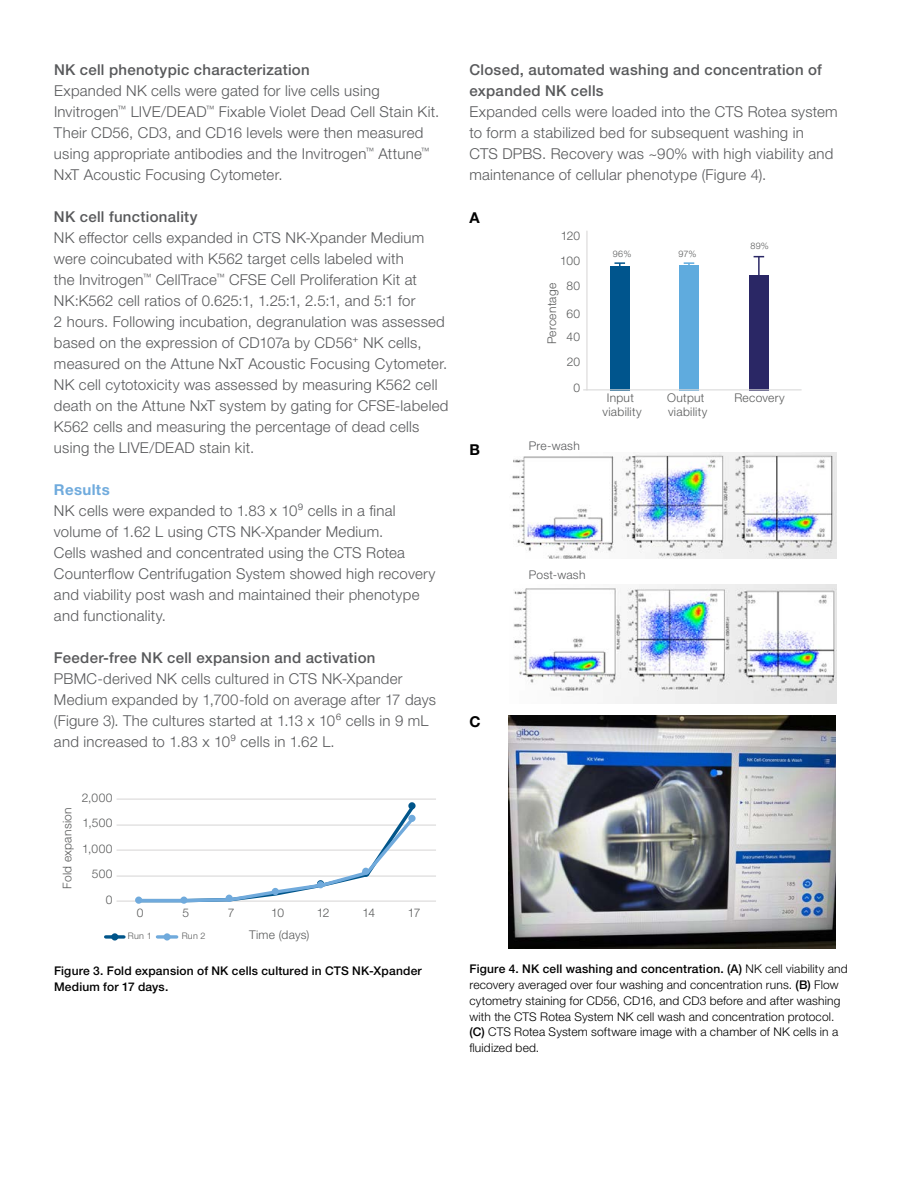
<style>
.page{position:relative;width:918px;height:1188px;background:#fff}
.page>*{position:absolute;margin:0;border:0;box-sizing:border-box;transform-origin:0 0}
.t1{font:300 15px/21px "Helvetica Neue LTW1 G";letter-spacing:.015em;color:#58595b}
.t2{font:500 15px/21px "Helvetica Neue LTW1 G";letter-spacing:.02em;color:#58595b}
.t3{font:700 15px "Helvetica Neue LTW1 G";letter-spacing:.025em;color:#70abdd}
.t4{font:700 15px "Helvetica Neue LTW1 G";color:#000}
.t5{font:300 12px/15.8px "Helvetica Neue LTW1 G";letter-spacing:.015em;color:#000}
.t6{font:300 12px/13.5px "Helvetica Neue LTW1 G";letter-spacing:.025em;color:#595a5a;text-align:center}
.t7{font:500 12px/15.8px "Helvetica Neue LTW1 G";letter-spacing:.015em;color:#000}
.t8{font:300 12px "Helvetica Neue LTW1 G";letter-spacing:.02em;color:#58595b}
.t9{font:300 9px "Helvetica Neue LTW1 G";letter-spacing:.035em;color:#595a5a}
.s1{font-weight:500}
</style>
<div class="page">
<hr style="left:117px;top:876px;width:319px;height:1px;background:#dad9d9">
<hr style="left:117px;top:850px;width:319px;height:1px;background:#dad9d9">
<hr style="left:117px;top:825px;width:319px;height:1px;background:#dad9d9">
<hr style="left:117px;top:799px;width:319px;height:1px;background:#dad9d9">
<hr style="left:117px;top:901px;width:319px;height:1px;background:#dad9d9">
<div style="left:408px;top:802px;width:8px;height:7px;border:3px solid #00558a;border-radius:50%"></div>
<div style="left:135px;top:897px;width:7px;height:7px;border:3px solid #70aadc;border-radius:50%"></div>
<svg style="left:136px;top:803px;width:281px;height:101px"></svg>
<div style="left:408px;top:815px;width:8px;height:7px;border:3px solid #70aadc;border-radius:50%"></div>
<svg style="left:106px;top:935px;width:18px;height:4px"></svg>
<div style="left:111px;top:933px;width:7px;height:8px;border:3px solid #00558a;border-radius:50%"></div>
<svg style="left:157px;top:935px;width:20px;height:4px"></svg>
<div style="left:163px;top:933px;width:8px;height:8px;border:3px solid #70aadc;border-radius:50%"></div>
<img style="left:512px;top:452px;width:324px;height:107px">
<img style="left:509px;top:716px;width:326px;height:232px">
<div style="left:610px;top:266px;width:20px;height:124px;background:#00558d"></div>
<svg style="left:615px;top:262px;width:10px;height:4px"></svg>
<div style="left:679px;top:265px;width:20px;height:125px;background:#5fabde"></div>
<svg style="left:684px;top:262px;width:10px;height:3px"></svg>
<div style="left:750px;top:275px;width:19px;height:115px;background:#2a2765"></div>
<hr style="left:758px;top:257px;width:2px;height:20px;background:#2a2765">
<hr style="left:583px;top:389px;width:219px;height:1px;background:#dad9d9">
<hr style="left:586px;top:231px;width:2px;height:159px;background:#dad9d9">
<img style="left:513px;top:584px;width:323px;height:119px">
<p class="t2" style="left:54px;top:59px;width:257px">NK cell phenotypic characterization</p>
<p class="t1" style="left:54px;top:80px;width:387px">Expanded NK cells were gated for live cells using Invitrogen<sup>™</sup> LIVE/DEAD<sup>™</sup> Fixable Violet Dead Cell Stain Kit.<br>Their CD56, CD3, and CD16 levels were then measured using appropriate antibodies and the Invitrogen<sup>™</sup> Attune<sup>™ </sup>NxT Acoustic Focusing Cytometer.</p>
<p class="t2" style="left:54px;top:206px;width:145px">NK cell functionality</p>
<p class="t1" style="left:54px;top:227px;width:396px">NK effector cells expanded in CTS NK-Xpander Medium were coincubated with K562 target cells labeled with<br>the Invitrogen<sup>™</sup> CellTrace<sup>™</sup> CFSE Cell Proliferation Kit at NK:K562 cell ratios of 0.625:1, 1.25:1, 2.5:1, and 5:1 for<br>2 hours. Following incubation, degranulation was assessed based on the expression of CD107a by CD56⁺ NK cells, measured on the Attune NxT Acoustic Focusing Cytometer.<br>NK cell cytotoxicity was assessed by measuring K562 cell death on the Attune NxT system by gating for CFSE-labeled K562 cells and measuring the percentage of dead cells using the LIVE/DEAD stain kit.</p>
<p class="t3" style="left:54px;top:480px;width:57px">Results</p>
<p class="t1" style="left:54px;top:500px;width:383px">NK cells were expanded to 1.83 x 10⁹ cells in a final volume of 1.62 L using CTS NK-Xpander Medium.<br>Cells washed and concentrated using the CTS Rotea Counterflow Centrifugation System showed high recovery and viability post wash and maintained their phenotype and functionality.</p>
<p class="t2" style="left:54px;top:647px;width:323px">Feeder-free NK cell expansion and activation</p>
<p class="t1" style="left:54px;top:668px;width:384px">PBMC-derived NK cells cultured in CTS NK-Xpander Medium expanded by 1,700-fold on average after 17 days (Figure 3). The cultures started at 1.13 x 10⁶ cells in 9 mL and increased to 1.83 x 10⁹ cells in 1.62 L.</p>
<p class="t6" style="left:60px;top:889px;width:83px;rotate:-90deg">Fold expansion</p>
<p class="t6" style="left:82px;top:790px;width:32px">2,000</p>
<p class="t6" style="left:82px;top:816px;width:32px">1,500</p>
<p class="t6" style="left:82px;top:841px;width:32px">1,000</p>
<p class="t6" style="left:92px;top:866px;width:22px">500</p>
<p class="t6" style="left:106px;top:892px;width:8px">0</p>
<p class="t2" style="left:470px;top:59px;width:354px">Closed, automated washing and concentration of expanded NK cells</p>
<p class="t1" style="left:470px;top:101px;width:370px">Expanded cells were loaded into the CTS Rotea system to form a stabilized bed for subsequent washing in<br>CTS DPBS. Recovery was ~90% with high viability and maintenance of cellular phenotype (Figure 4).</p>
<p class="t4" style="left:469px;top:208px;width:12px">A</p>
<p class="t4" style="left:469px;top:440px;width:12px">B</p>
<p class="t6" style="left:561px;top:229px;width:21px">120</p>
<p class="t6" style="left:560px;top:254px;width:22px">100</p>
<p class="t6" style="left:545px;top:344px;width:63px;rotate:-90deg">Percentage</p>
<p class="t6" style="left:567px;top:279px;width:15px">80</p>
<p class="t6" style="left:567px;top:307px;width:15px">60</p>
<p class="t6" style="left:567px;top:330px;width:15px">40</p>
<p class="t6" style="left:567px;top:355px;width:15px">20</p>
<p class="t6" style="left:574px;top:381px;width:8px">0</p>
<p class="t8" style="left:529px;top:438px;width:52px">Pre-wash</p>
<p class="t9" style="left:613px;top:248px;width:20px">96%</p>
<p class="t9" style="left:679px;top:248px;width:20px">97%</p>
<p class="t9" style="left:750px;top:240px;width:20px">89%</p>
<p class="t6" style="left:603px;top:391px;width:41px">Input viability</p>
<p class="t6" style="left:667px;top:391px;width:41px;text-align:left">Output viability</p>
<p class="t6" style="left:734px;top:391px;width:52px">Recovery</p>
<p class="t8" style="left:529px;top:567px;width:58px">Post-wash</p>
<p class="t4" style="left:469px;top:712px;width:13px">C</p>
<p class="t6" style="left:137px;top:906px;width:8px">0</p>
<p class="t6" style="left:182px;top:906px;width:8px">5</p>
<p class="t6" style="left:228px;top:906px;width:8px">7</p>
<p class="t6" style="left:271px;top:906px;width:14px">10</p>
<p class="t6" style="left:317px;top:906px;width:14px">12</p>
<p class="t6" style="left:362px;top:906px;width:14px">14</p>
<p class="t6" style="left:408px;top:906px;width:14px">17</p>
<p class="t9" style="left:128px;top:930px;width:25px">Run 1</p>
<p class="t9" style="left:182px;top:930px;width:25px">Run 2</p>
<p class="t6" style="left:249px;top:928px;width:62px">Time (days)</p>
<p class="t7" style="left:54px;top:963px;width:369px">Figure 3. Fold expansion of NK cells cultured in CTS NK-Xpander<br>Medium for 17 days.</p>
<p class="t5" style="left:470px;top:961px;width:380px"><span class="s1">Figure 4. NK cell washing and concentration. (A)</span> NK cell viability and recovery averaged over four washing and concentration runs. <span class="s1">(B)</span> Flow cytometry staining for CD56, CD16, and CD3 before and after washing with the CTS Rotea System NK cell wash and concentration protocol. <span class="s1">(C)</span> CTS Rotea System software image with a chamber of NK cells in a fluidized bed.</p>
</div>
